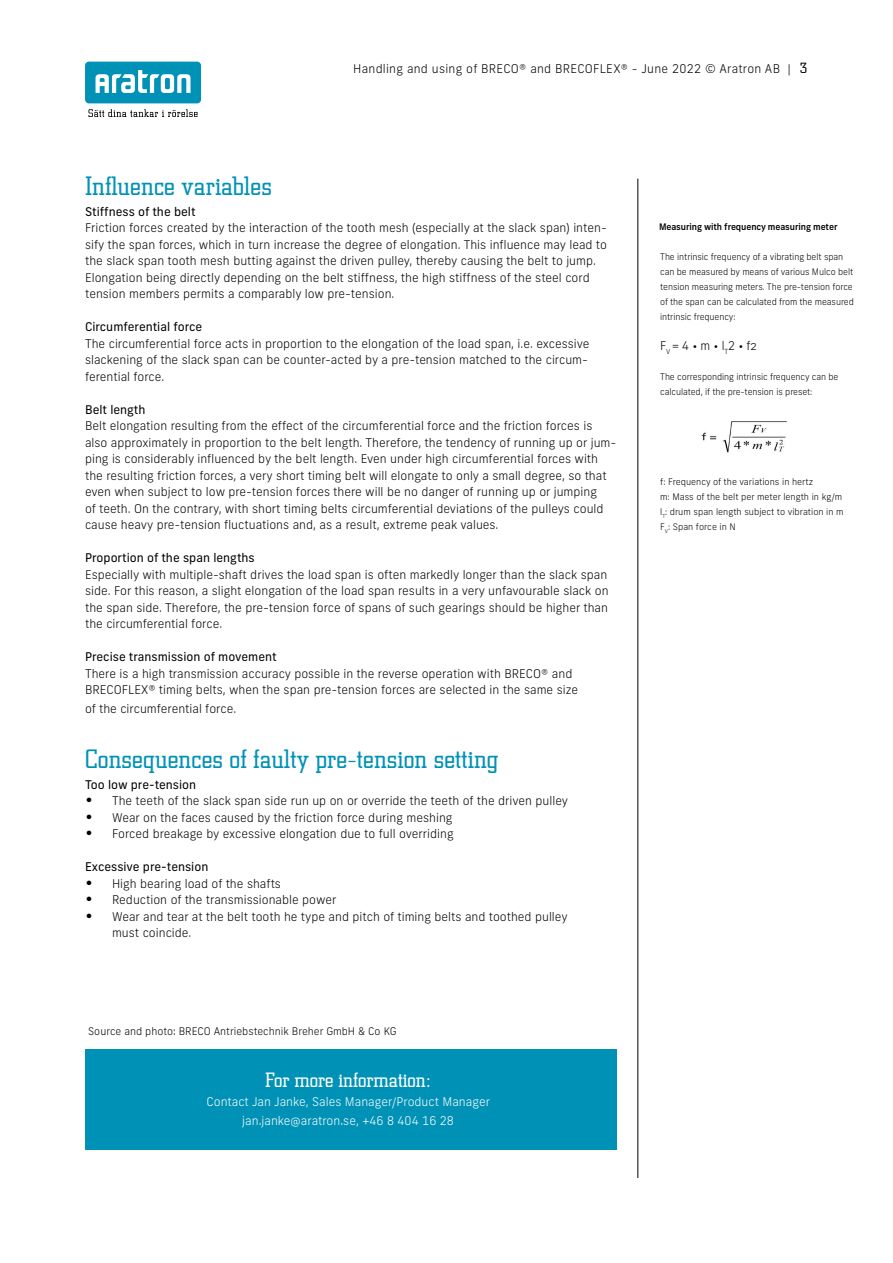
<style>
.page{position:relative;width:893px;height:1263px;background:#fff}
.page>*{position:absolute;margin:0;border:0;box-sizing:border-box;transform-origin:0 0}
.t1{font:300 27px "Square Slabserif 711 BT";letter-spacing:.005em;color:#0092b6}
.t2{font:300 21px "Square Slabserif 711 BT";color:#fff}
.t3{font:300 15px "Square Slabserif 711 BT";color:#000}
.t4{font:300 12px/16.5px "New Frank";color:#000}
.t5{font:12px "New Frank";color:#000}
.t6{font:300 12px/18.8px "Frank New";color:#fff;text-align:center}
.t7{font:300 12px "Frank New";letter-spacing:.02em;color:#000}
.t8{font:300 10.5px "Frank New";color:#000}
.t9{font:300 9px/15px "New Frank";letter-spacing:-.01em;color:#000}
.t10{font:500 9px "New Frank";letter-spacing:-.01em;color:#000}
.s1{font-weight:400;font-size:18px}
</style>
<div class="page">
<div style="left:85px;top:62px;width:116px;height:41px;background:#0092b6;border-radius:4px"></div>
<svg style="left:96px;top:70px;width:95px;height:23px"></svg>
<svg style="left:88px;top:109px;width:110px;height:8px"></svg>
<hr style="left:638px;top:179px;width:1px;height:999px;background:#000">
<div style="left:85px;top:1049px;width:532px;height:101px;background:#0092b6"></div>
<img style="left:701px;top:421px;width:86px;height:32px">
<p class="t7" style="left:353px;top:61px;width:439px">Handling and using of BRECO® and BRECOFLEX® - June 2022 © Aratron AB |</p>
<p class="t3" style="left:800px;top:59px;width:8px">3</p>
<h1 class="t1" style="left:85px;top:169px;width:188px">Influence variables</h1>
<p class="t5" style="left:85px;top:204px;width:112px">Stiffness of the belt</p>
<p class="t4" style="left:85px;top:220px;width:523px">Friction forces created by the interaction of the tooth mesh (especially at the slack span) inten&shy;sify the span forces, which in turn increase the degree of elongation. This influence may lead to the slack span tooth mesh butting against the driven pulley, thereby causing the belt to jump.<br>Elongation being directly depending on the belt stiffness, the high stiffness of the steel cord tension members permits a comparably low pre-tension.</p>
<p class="t5" style="left:85px;top:319px;width:119px">Circumferential force</p>
<p class="t4" style="left:85px;top:335px;width:506px">The circumferential force acts in proportion to the elongation of the load span, i.e. excessive slackening of the slack span can be counter-acted by a pre-tension matched to the circum&shy;ferential force.</p>
<p class="t5" style="left:85px;top:402px;width:62px">Belt length</p>
<p class="t4" style="left:85px;top:418px;width:533px">Belt elongation resulting from the effect of the circumferential force and the friction forces is also approximately in proportion to the belt length. Therefore, the tendency of running up or jum&shy;ping is considerably influenced by the belt length. Even under high circumferential forces with the resulting friction forces, a very short timing belt will elongate to only a small degree, so that even when subject to low pre-tension forces there will be no danger of running up or jumping<br>of teeth. On the contrary, with short timing belts circumferential deviations of the pulleys could cause heavy pre-tension fluctuations and, as a result, extreme peak values.</p>
<p class="t5" style="left:85px;top:550px;width:171px">Proportion of the span lengths</p>
<p class="t4" style="left:85px;top:566px;width:525px;text-align:justify">Especially with multiple-shaft drives the load span is often markedly longer than the slack span side. For this reason, a slight elongation of the load span results in a very unfavourable slack on the span side. Therefore, the pre-tension force of spans of such gearings should be higher than the circumferential force.</p>
<p class="t5" style="left:85px;top:649px;width:193px">Precise transmission of movement</p>
<p class="t4" style="left:85px;top:665px;width:495px">There is a high transmission accuracy possible in the reverse operation with BRECO® and<br>BRECOFLEX® timing belts, when the span pre-tension forces are selected in the same size</p>
<p class="t4" style="left:85px;top:700px;width:153px">of the circumferential force.</p>
<h1 class="t1" style="left:85px;top:742px;width:415px">Consequences of faulty pre-tension setting</h1>
<p class="t5" style="left:85px;top:777px;width:113px">Too low pre-tension</p>
<p class="t4" style="left:85px;top:793px;width:485px"><span class="s1">•</span> The teeth of the slack span side run up on or override the teeth of the driven pulley</p>
<p class="t4" style="left:85px;top:809px;width:369px"><span class="s1">•</span> Wear on the faces caused by the friction force during meshing</p>
<p class="t4" style="left:85px;top:826px;width:370px"><span class="s1">•</span> Forced breakage by excessive elongation due to full overriding</p>
<p class="t5" style="left:85px;top:859px;width:125px">Excessive pre-tension</p>
<p class="t4" style="left:85px;top:875px;width:198px"><span class="s1">•</span> High bearing load of the shafts</p>
<p class="t4" style="left:85px;top:892px;width:253px"><span class="s1">•</span> Reduction of the transmissionable power</p>
<p class="t4" style="left:112px;top:908px;width:457px;text-indent:-27px"><span class="s1">•</span> Wear and tear at the belt tooth he type and pitch of timing belts and toothed pulley must coincide.</p>
<p class="t8" style="left:88px;top:1025px;width:310px">Source and photo: BRECO Antriebstechnik Breher GmbH &amp; Co KG</p>
<h2 class="t2" style="left:265px;top:1067px;width:167px">For more information:</h2>
<p class="t6" style="left:207px;top:1092px;width:285px">Contact Jan Janke, Sales Manager/Product Manager jan.janke@aratron.se, +46 8 404 16 28</p>
<p class="t10" style="left:659px;top:221px;width:180px">Measuring with frequency measuring meter</p>
<p class="t9" style="left:660px;top:249px;width:195px">The intrinsic frequency of a vibrating belt span can be measured by means of various Mulco belt tension measuring meters. The pre-tension force of the span can be calculated from the measured intrinsic frequency:</p>
<p class="t4" style="left:660px;top:337px;width:98px">F<sub>V</sub> = 4 • m • l<sub>T</sub>2 • f2</p>
<p class="t9" style="left:660px;top:369px;width:180px">The corresponding intrinsic frequency can be calculated, if the pre-tension is preset:</p>
<p class="t9" style="left:660px;top:474px;width:185px">f: Frequency of the variations in hertz<br>m: Mass of the belt per meter length in kg/m l<sub>T</sub>: drum span length subject to vibration in m F<sub>V</sub>: Span force in N</p>
</div>
